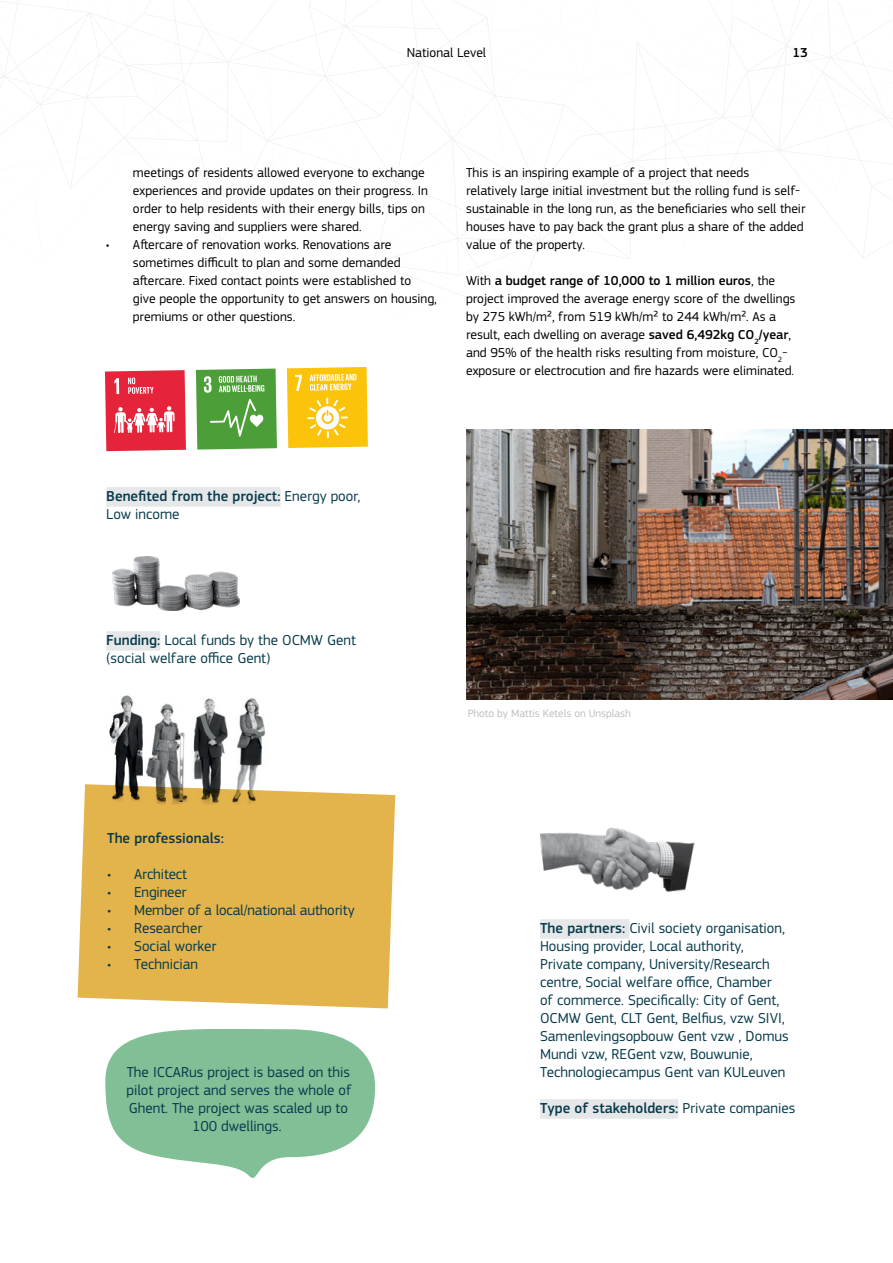
<style>
.page{position:relative;width:893px;height:1263px;background:#fff}
.page>*{position:absolute;margin:0;border:0;box-sizing:border-box;transform-origin:0 0}
.t1{font:15px/18px "EC Square Sans Pro";color:#073b4c}
.t2{font:500 15px/18px "EC Square Sans Pro";color:#073b4c}
.t3{font:13.5px/18px "EC Square Sans Pro";color:#000}
.t4{font:500 13.5px "EC Square Sans Pro";color:#000}
.t5{font:11.25px "EC Square Sans Pro";color:#bcbec0}
.s1{font-weight:500}
.s2{font-weight:400}
</style>
<div class="page">
<svg style="left:0;top:0;width:893px;height:314px"></svg>
<img style="left:466px;top:429px;width:427px;height:270px">
<div style="left:106px;top:487px;width:175px;height:20px;background:#e6e7e8"></div>
<div style="left:106px;top:631px;width:54px;height:20px;background:#e6e7e8"></div>
<svg style="left:105px;top:370px;width:81px;height:81px;background:#e9495c"></svg>
<svg style="left:196px;top:369px;width:81px;height:81px;background:#64ac53"></svg>
<svg style="left:287px;top:367px;width:81px;height:81px;background:#fccc33"></svg>
<svg style="left:105px;top:1029px;width:271px;height:149px;fill:#81bf97"></svg>
<div style="left:78px;top:784px;width:317px;height:224px;background:#e3b34c"></div>
<img style="left:107px;top:695px;width:36px;height:106px">
<img style="left:191px;top:698px;width:77px;height:106px">
<img style="left:143px;top:703px;width:46px;height:102px">
<div style="left:540px;top:919px;width:89px;height:20px;background:#e6e7e8"></div>
<div style="left:540px;top:1099px;width:138px;height:20px;background:#e6e7e8"></div>
<img style="left:540px;top:827px;width:154px;height:65px">
<img style="left:113px;top:556px;width:127px;height:54px">
<p class="t3" style="left:407px;top:43px;width:81px">National Level</p>
<p class="t4" style="left:792px;top:44px;width:17px">13</p>
<p class="t3" style="left:133px;top:164px;width:297px">meetings of residents allowed everyone to exchange experiences and provide updates on their progress. In order to help residents with their energy bills, tips on energy saving and suppliers were shared.</p>
<p class="t3" style="left:133px;top:236px;width:305px;text-indent:-27px">• Aftercare of renovation works. Renovations are sometimes difficult to plan and some demanded aftercare. Fixed contact points were established to give people the opportunity to get answers on housing, premiums or other questions.</p>
<p class="t3" style="left:466px;top:164px;width:341px">This is an inspiring example of a project that needs<br>relatively large initial investment but the rolling fund is self&shy;sustainable in the long run, as the beneficiaries who sell their houses have to pay back the grant plus a share of the added value of the property.</p>
<p class="t3" style="left:466px;top:272px;width:331px">With <span class="s1">a budget range of 10,000 to 1 million euros</span>, the project improved the average energy score of the dwellings by 275 kWh/m², from 519 kWh/m² to 244 kWh/m². As a result, each dwelling on average <span class="s1">saved 6,492kg CO</span><sub>2</sub><span class="s1">/year</span>, and 95% of the health risks resulting from moisture, CO<sub>2</sub>- exposure or electrocution and fire hazards were eliminated.</p>
<p class="t2" style="left:106px;top:488px;width:256px">Benefited from the project: <span class="s2">Energy poor,<br>Low income</span></p>
<p class="t1" style="left:106px;top:631px;width:251px"><span class="s1">Funding:</span> Local funds by the OCMW Gent (social welfare office Gent)</p>
<p class="t2" style="left:107px;top:830px;width:118px">The professionals:</p>
<p class="t1" style="left:107px;top:865px;width:81px">• Architect</p>
<p class="t1" style="left:107px;top:883px;width:81px">• Engineer</p>
<p class="t1" style="left:107px;top:901px;width:249px">• Member of a local/national authority</p>
<p class="t1" style="left:107px;top:919px;width:97px">• Researcher</p>
<p class="t1" style="left:107px;top:937px;width:111px">• Social worker</p>
<p class="t1" style="left:107px;top:955px;width:92px">• Technician</p>
<p class="t1" style="left:127px;top:1063px;width:226px;text-align:center">The ICCARus project is based on this pilot project and serves the whole of<br>Ghent. The project was scaled up to<br>100 dwellings.</p>
<p class="t5" style="left:468px;top:707px;width:165px">Photo by Mattis Ketels on Unsplash</p>
<p class="t1" style="left:540px;top:919px;width:250px"><span class="s1">The partners:</span> Civil society organisation, Housing provider, Local authority, Private company, University/Research centre, Social welfare office, Chamber<br>of commerce. Specifically: City of Gent, OCMW Gent, CLT Gent, Belfius, vzw SIVI, Samenlevingsopbouw Gent vzw , Domus Mundi vzw, REGent vzw, Bouwunie, Technologiecampus Gent van KULeuven</p>
<p class="t2" style="left:540px;top:1100px;width:257px">Type of stakeholders: <span class="s2">Private companies</span></p>
</div>
